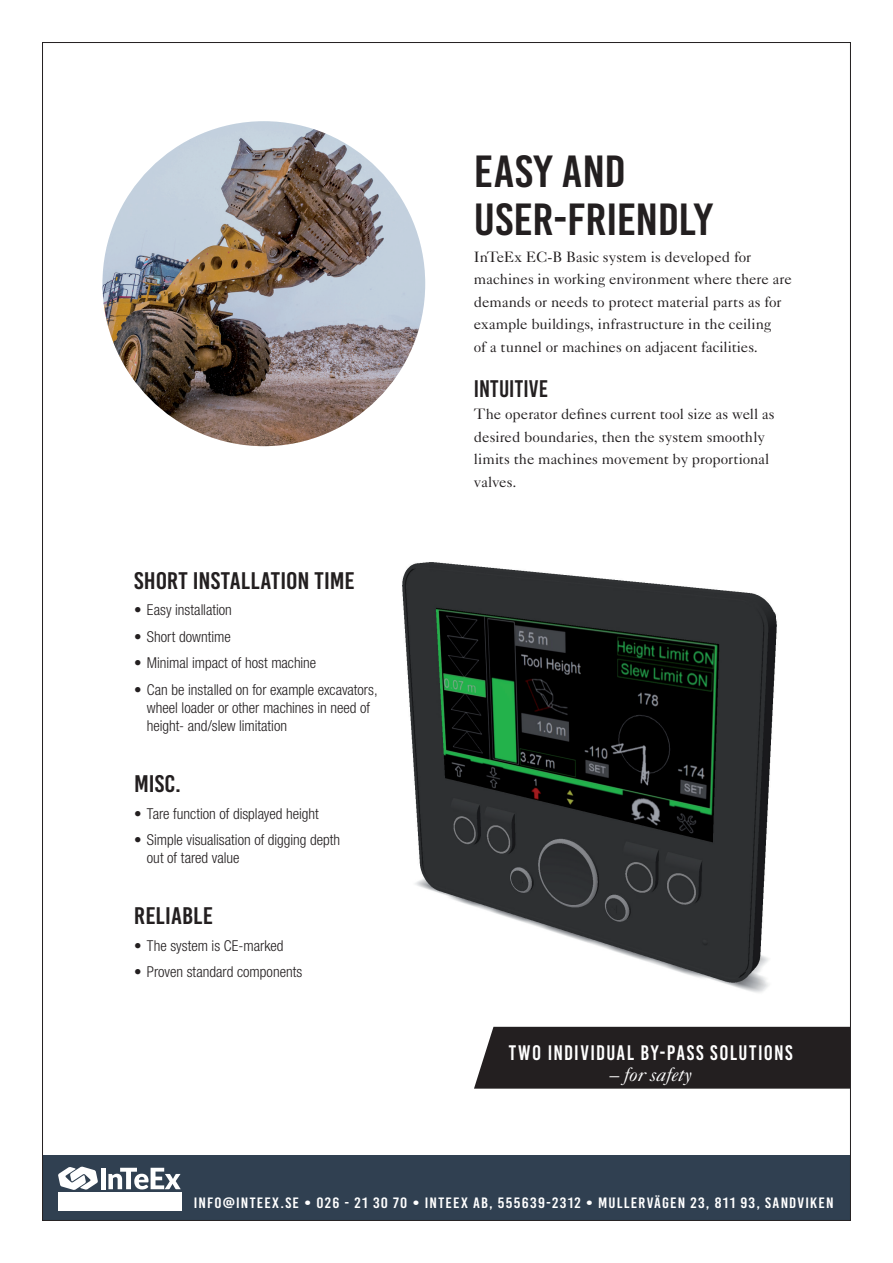
<style>
.page{position:relative;width:893px;height:1263px;background:#fff}
.page>*{position:absolute;margin:0;border:0;box-sizing:border-box;transform-origin:0 0}
.t1{font:45px/48px "Bebas Kai";color:#231f20;scale:1.1 1}
.t2{font:24px "Bebas Kai";letter-spacing:.005em;color:#231f20;scale:1.1 1}
.t3{font:24px "Bebas Kai";letter-spacing:.005em;color:#231f20}
.t4{font:21px "Bebas Kai";letter-spacing:.065em;color:#fff}
.t5{font:italic 19.5px "Caslon 540 LT Std";letter-spacing:-.005em;color:#fff}
.t6{font:15px/22.5px "Caslon 540 LT Std";letter-spacing:-.005em;color:#231f20}
.t7{font:300 condensed 15px/18px "Helvetica Neue LT Std";color:#231f20}
.t8{font:15px "Bebas Kai";letter-spacing:.075em;color:#fff;scale:1.1 1}
</style>
<div class="page">
<div style="left:43px;top:1155px;width:808px;height:66px;background:#304051"></div>
<img style="left:402px;top:562px;width:375px;height:431px">
<div style="left:474px;top:1027px;width:375px;height:62px;background:#231f20"></div>
<img style="left:102px;top:121px;width:323px;height:325px;border-radius:50%">
<div style="left:58px;top:1192px;width:123px;height:18px;background:#fff"></div>
<hr style="left:101px;top:1168px;width:4px;height:21px;background:#fff">
<svg style="left:108px;top:1168px;width:73px;height:21px"></svg>
<svg style="left:58px;top:1167px;width:40px;height:23px"></svg>
<h2 class="t2" style="left:134px;top:568px;width:202px">SHORT INSTALLATION TIME</h2>
<p class="t7" style="left:134px;top:601px;width:99px">• Easy installation</p>
<p class="t7" style="left:134px;top:627px;width:98px">• Short downtime</p>
<p class="t7" style="left:134px;top:654px;width:184px">• Minimal impact of host machine</p>
<p class="t7" style="left:147px;top:680px;width:232px;text-indent:-13px">• Can be installed on for example excavators, wheel loader or other machines in need of height- and/slew limitation</p>
<h2 class="t2" style="left:134px;top:771px;width:44px">MISC.</h2>
<p class="t7" style="left:134px;top:804px;width:186px">• Tare function of displayed height</p>
<p class="t7" style="left:147px;top:831px;width:195px;text-indent:-13px">• Simple visualisation of digging depth out of tared value</p>
<h2 class="t2" style="left:134px;top:903px;width:73px">RELIABLE</h2>
<p class="t7" style="left:134px;top:936px;width:151px">• The system is CE-marked</p>
<p class="t7" style="left:134px;top:963px;width:170px">• Proven standard components</p>
<h1 class="t1" style="left:474px;top:148px;width:219px">EASY AND<br>USER-FRIENDLY</h1>
<p class="t6" style="left:474px;top:245px;width:319px">InTeEx EC-B Basic system is developed for machines in working environment where there are demands or needs to protect material parts as for example buildings, infrastructure in the ceiling<br>of a tunnel or machines on adjacent facilities.</p>
<h2 class="t3" style="left:474px;top:376px;width:76px">INTUITIVE</h2>
<p class="t6" style="left:474px;top:403px;width:302px">The operator defines current tool size as well as desired boundaries, then the system smoothly limits the machines movement by proportional valves.</p>
<h3 class="t4" style="left:509px;top:1041px;width:285px">TWO INDIVIDUAL BY-PASS SOLUTIONS</h3>
<h3 class="t5" style="left:609px;top:1062px;width:84px">– for safety</h3>
<p class="t8" style="left:194px;top:1195px;width:583px">INFO@INTEEX.SE • 026 - 21 30 70 • INTEEX AB, 555639-2312 • MULLERVÄGEN 23, 811 93, SANDVIKEN</p>
</div>
